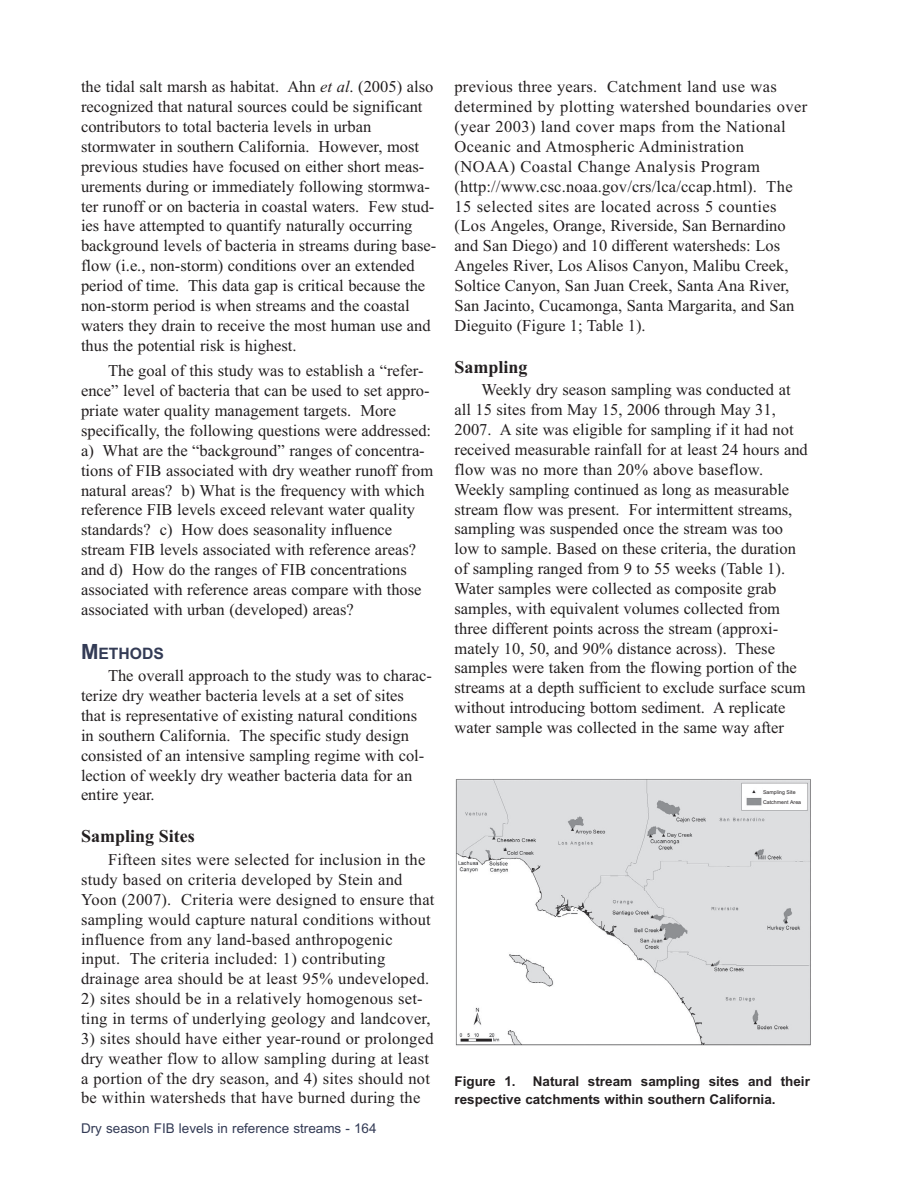
<style>
.page{position:relative;width:918px;height:1188px;background:#fff}
.page>*{position:absolute;margin:0;border:0;box-sizing:border-box;transform-origin:0 0}
.t1{font:700 18px "Times New Roman";color:#231f20}
.t2{font:16.5px/19.8px "Times New Roman";color:#231f20}
.t3{font:700 15.75px "Arial";color:#333b55}
.t4{font:700 13.5px/18px "Arial";color:#231f20}
.t5{font:13.5px "Arial";color:#333b55}
.t6{font:5.25px/9.8px "Arial";color:#231f20}
.s1{font-style:italic}
.s2{font-size:21px}
</style>
<div class="page">
<img style="left:455px;top:779px;width:356px;height:267px">
<div style="left:763px;top:786px;width:43px;height:23px;background:#fff"></div>
<p class="t2" style="left:81px;top:77px;width:357px">the tidal salt marsh as habitat. Ahn <span class="s1">et al</span>. (2005) also recognized that natural sources could be significant contributors to total bacteria levels in urban stormwater in southern California. However, most previous studies have focused on either short meas&shy;urements during or immediately following stormwa&shy;ter runoff or on bacteria in coastal waters. Few stud&shy;ies have attempted to quantify naturally occurring background levels of bacteria in streams during base&shy;flow (i.e., non-storm) conditions over an extended period of time. This data gap is critical because the non-storm period is when streams and the coastal waters they drain to receive the most human use and thus the potential risk is highest.</p>
<p class="t2" style="left:81px;top:361px;width:354px;text-indent:27px">The goal of this study was to establish a “refer&shy;ence” level of bacteria that can be used to set appro&shy;priate water quality management targets. More specifically, the following questions were addressed: a) What are the “background” ranges of concentra&shy;tions of FIB associated with dry weather runoff from natural areas? b) What is the frequency with which reference FIB levels exceed relevant water quality standards? c) How does seasonality influence stream FIB levels associated with reference areas? and d) How do the ranges of FIB concentrations associated with reference areas compare with those associated with urban (developed) areas?</p>
<p class="t3" style="left:81px;top:644px;width:85px"><span class="s2">M</span>ETHODS</p>
<p class="t2" style="left:81px;top:666px;width:353px;text-indent:27px">The overall approach to the study was to charac&shy;terize dry weather bacteria levels at a set of sites that is representative of existing natural conditions in southern California. The specific study design consisted of an intensive sampling regime with col&shy;lection of weekly dry weather bacteria data for an entire year.</p>
<p class="t1" style="left:81px;top:826px;width:115px">Sampling Sites</p>
<p class="t2" style="left:81px;top:850px;width:355px;text-indent:27px">Fifteen sites were selected for inclusion in the study based on criteria developed by Stein and Yoon (2007). Criteria were designed to ensure that sampling would capture natural conditions without influence from any land-based anthropogenic input. The criteria included: 1) contributing drainage area should be at least 95% undeveloped.</p>
<p class="t2" style="left:81px;top:989px;width:351px">2) sites should be in a relatively homogenous set&shy;ting in terms of underlying geology and landcover,</p>
<p class="t2" style="left:81px;top:1028px;width:354px">3) sites should have either year-round or prolonged dry weather flow to allow sampling during at least a portion of the dry season, and 4) sites should not be within watersheds that have burned during the</p>
<p class="t5" style="left:81px;top:1119px;width:297px">Dry season FIB levels in reference streams - 164</p>
<p class="t2" style="left:454px;top:77px;width:354px">previous three years. Catchment land use was determined by plotting watershed boundaries over (year 2003) land cover maps from the National Oceanic and Atmospheric Administration (NOAA) Coastal Change Analysis Program (http://www.csc.noaa.gov/crs/lca/ccap.html). The 15 selected sites are located across 5 counties (Los Angeles, Orange, Riverside, San Bernardino and San Diego) and 10 different watersheds: Los Angeles River, Los Alisos Canyon, Malibu Creek, Soltice Canyon, San Juan Creek, Santa Ana River, San Jacinto, Cucamonga, Santa Margarita, and San Dieguito (Figure 1; Table 1).</p>
<p class="t1" style="left:454px;top:356px;width:75px">Sampling</p>
<p class="t2" style="left:455px;top:380px;width:355px;text-indent:27px">Weekly dry season sampling was conducted at all 15 sites from May 15, 2006 through May 31, 2007. A site was eligible for sampling if it had not received measurable rainfall for at least 24 hours and flow was no more than 20% above baseflow.<br>Weekly sampling continued as long as measurable stream flow was present. For intermittent streams, sampling was suspended once the stream was too low to sample. Based on these criteria, the duration of sampling ranged from 9 to 55 weeks (Table 1).<br>Water samples were collected as composite grab samples, with equivalent volumes collected from three different points across the stream (approxi&shy;mately 10, 50, and 90% distance across). These samples were taken from the flowing portion of the streams at a depth sufficient to exclude surface scum without introducing bottom sediment. A replicate water sample was collected in the same way after</p>
<p class="t6" style="left:763px;top:788px;width:40px">Sampling Site<br>Catchment Area</p>
<p class="t4" style="left:454px;top:1072px;width:63px">Figure 1.</p>
<p class="t4" style="left:454px;top:1072px;width:357px;text-indent:78px">Natural stream sampling sites and their respective catchments within southern California.</p>
</div>
